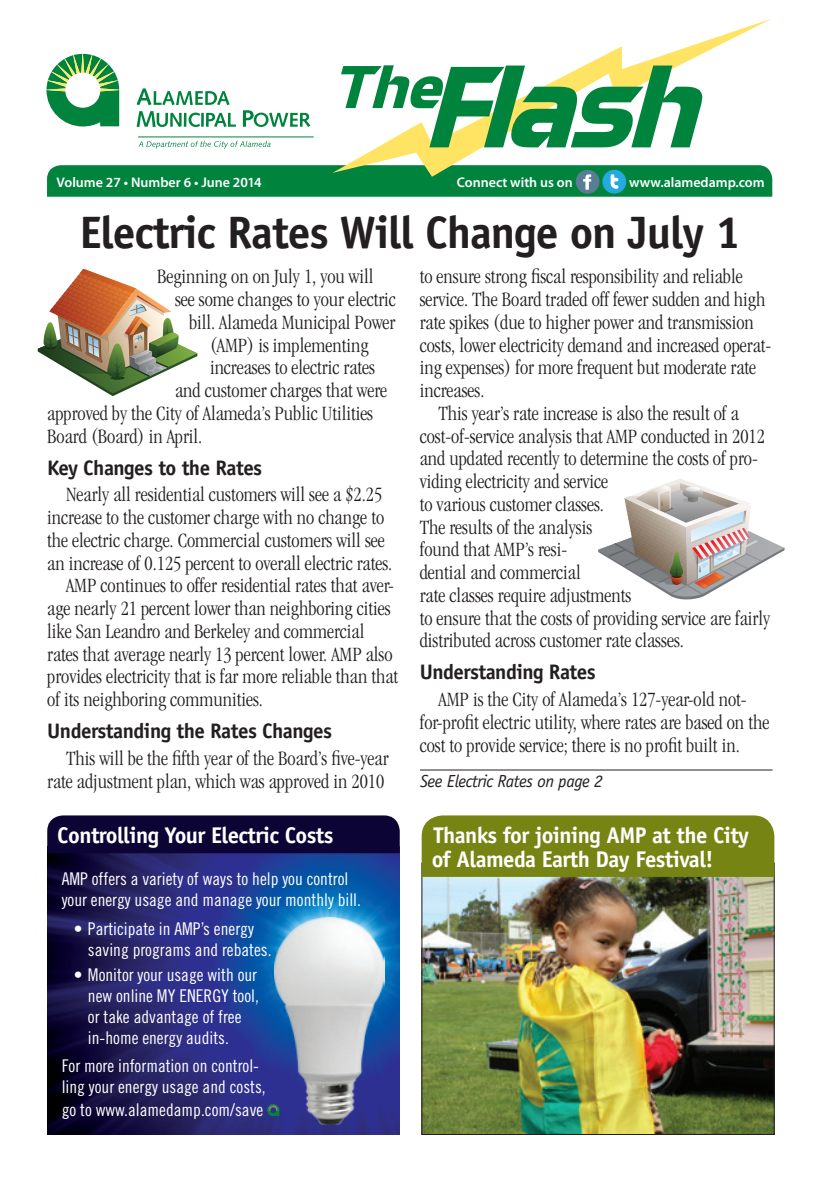
<style>
.page{position:relative;width:819px;height:1182px;background:#fff}
.page>*{position:absolute;margin:0;border:0;box-sizing:border-box;transform-origin:0 0}
.t1{font:700 45.5px "Officina Sans";letter-spacing:-.025em;color:#231f20}
.t2{font:700 22.75px/24.5px "Officina Sans";letter-spacing:-.025em;color:#fff}
.t3{font:300 condensed 21px/22.8px "Garamond";color:#231f20;text-align:right}
.t4{font:700 21px "Officina Sans";letter-spacing:-.025em;color:#231f20}
.t5{font:17.5px/21px "Trade Gothic Cond Eighteen";color:#fff}
.t6{font:italic 17.5px "Officina Sans";letter-spacing:-.025em;color:#231f20}
.t7{font:600 14px "Myriad Pro";color:#fff}
</style>
<div class="page">
<svg style="left:137px;top:88px;width:93px;height:17px"></svg>
<svg style="left:138px;top:141px;width:133px;height:8px"></svg>
<hr style="left:138px;top:137px;width:176px;height:1px;background:#00843d">
<svg style="left:46px;top:54px;width:73px;height:72px"></svg>
<svg style="left:137px;top:111px;width:63px;height:16px"></svg>
<hr style="left:201px;top:113px;width:3px;height:14px;background:#00843d">
<svg style="left:206px;top:113px;width:30px;height:14px"></svg>
<svg style="left:243px;top:110px;width:67px;height:17px"></svg>
<svg style="left:346px;top:19px;width:425px;height:146px"></svg>
<svg style="left:341px;top:65px;width:363px;height:83px"></svg>
<svg style="left:47px;top:165px;width:725px;height:32px;background:#0b8846"></svg>
<img style="left:424px;top:876px;width:348px;height:256px">
<div style="left:422px;top:815px;width:352px;height:61px;background:#758412"></div>
<hr style="left:420px;top:769px;width:353px;height:1px;background:#231f20">
<svg style="left:38px;top:269px;width:159px;height:127px"></svg>
<svg style="left:598px;top:479px;width:187px;height:121px"></svg>
<img style="left:47px;top:853px;width:353px;height:281px">
<div style="left:47px;top:815px;width:353px;height:38px;background:#0c0434"></div>
<svg style="left:267px;top:1103px;width:7px;height:12px"></svg>
<img style="left:274px;top:917px;width:111px;height:207px">
<p class="t7" style="left:57px;top:173px;width:206px">Volume 27 • Number 6 • June 2014</p>
<p class="t7" style="left:457px;top:173px;width:117px">Connect with us on</p>
<p class="t7" style="left:629px;top:173px;width:137px">www.alamedamp.com</p>
<h1 class="t1" style="left:80px;top:204px;width:663px">Electric Rates Will Change on July 1</h1>
<p class="t3" style="left:157px;top:265px;width:218px">Beginning on on July 1, you will</p>
<p class="t3" style="left:175px;top:288px;width:222px">see some changes to your electric</p>
<p class="t3" style="left:189px;top:311px;width:208px">bill. Alameda Municipal Power</p>
<p class="t3" style="left:210px;top:334px;width:160px">(AMP) is implementing</p>
<p class="t3" style="left:210px;top:356px;width:166px">increases to electric rates</p>
<p class="t3" style="left:175px;top:379px;width:214px">and customer charges that were</p>
<p class="t3" style="left:47px;top:402px;width:327px">approved by the City of Alameda’s Public Utilities</p>
<p class="t3" style="left:47px;top:424px;width:157px">Board (Board) in April.</p>
<p class="t4" style="left:47px;top:454px;width:217px">Key Changes to the Rates</p>
<p class="t3" style="left:66px;top:483px;width:318px">Nearly all residential customers will see a $2.25</p>
<p class="t3" style="left:47px;top:506px;width:338px">increase to the customer charge with no change to</p>
<p class="t3" style="left:47px;top:529px;width:339px">the electric charge. Commercial customers will see</p>
<p class="t3" style="left:47px;top:551px;width:347px">an increase of 0.125 percent to overall electric rates.</p>
<p class="t3" style="left:66px;top:574px;width:329px">AMP continues to offer residential rates that aver-</p>
<p class="t3" style="left:47px;top:597px;width:345px">age nearly 21 percent lower than neighboring cities</p>
<p class="t3" style="left:47px;top:620px;width:319px">like San Leandro and Berkeley and commercial</p>
<p class="t3" style="left:47px;top:642px;width:347px">rates that average nearly 13 percent lower. AMP also</p>
<p class="t3" style="left:47px;top:665px;width:352px">provides electricity that is far more reliable than that</p>
<p class="t3" style="left:47px;top:688px;width:217px">of its neighboring communities.</p>
<p class="t4" style="left:47px;top:718px;width:286px">Understanding the Rates Changes</p>
<p class="t3" style="left:47px;top:746px;width:343px">This will be the fifth year of the Board’s five-year rate adjustment plan, which was approved in 2010</p>
<p class="t2" style="left:57px;top:823px;width:278px">Controlling Your Electric Costs</p>
<p class="t5" style="left:62px;top:868px;width:301px">AMP offers a variety of ways to help you control your energy usage and manage your monthly bill.</p>
<p class="t5" style="left:88px;top:917px;width:185px;text-indent:-14px">• Participate in AMP’s energy saving programs and rebates.</p>
<p class="t5" style="left:88px;top:963px;width:173px;text-indent:-14px">• Monitor your usage with our new online MY ENERGY tool, or take advantage of free in-home energy audits.</p>
<p class="t5" style="left:62px;top:1055px;width:206px">For more information on control&shy;ling your energy usage and costs,</p>
<p class="t5" style="left:62px;top:1099px;width:203px">go to www.alamedamp.com/save</p>
<p class="t3" style="left:420px;top:265px;width:325px">to ensure strong fiscal responsibility and reliable</p>
<p class="t3" style="left:420px;top:288px;width:347px">service. The Board traded off fewer sudden and high</p>
<p class="t3" style="left:420px;top:311px;width:336px">rate spikes (due to higher power and transmission</p>
<p class="t3" style="left:420px;top:333px;width:353px">costs, lower electricity demand and increased operat-</p>
<p class="t3" style="left:420px;top:356px;width:338px">ing expenses) for more frequent but moderate rate</p>
<p class="t3" style="left:420px;top:379px;width:66px">increases.</p>
<p class="t3" style="left:439px;top:402px;width:302px">This year’s rate increase is also the result of a</p>
<p class="t3" style="left:420px;top:424px;width:347px">cost-of-service analysis that AMP conducted in 2012</p>
<p class="t3" style="left:420px;top:447px;width:340px">and updated recently to determine the costs of pro-</p>
<p class="t3" style="left:420px;top:470px;width:190px">viding electricity and service</p>
<p class="t3" style="left:420px;top:493px;width:186px">to various customer classes.</p>
<p class="t3" style="left:420px;top:515px;width:174px">The results of the analysis</p>
<p class="t3" style="left:420px;top:538px;width:149px">found that AMP’s resi-</p>
<p class="t3" style="left:420px;top:561px;width:162px">dential and commercial</p>
<p class="t3" style="left:420px;top:584px;width:213px">rate classes require adjustments</p>
<p class="t3" style="left:420px;top:606px;width:352px">to ensure that the costs of providing service are fairly</p>
<p class="t3" style="left:420px;top:629px;width:266px">distributed across customer rate classes.</p>
<p class="t4" style="left:420px;top:659px;width:178px">Understanding Rates</p>
<p class="t3" style="left:420px;top:688px;width:351px;text-align:left;text-indent:19px">AMP is the City of Alameda’s 127-year-old not&shy;for-profit electric utility, where rates are based on the cost to provide service; there is no profit built in.</p>
<p class="t6" style="left:420px;top:770px;width:184px">See Electric Rates on page 2</p>
<p class="t2" style="left:432px;top:822px;width:319px">Thanks for joining AMP at the City of Alameda Earth Day Festival!</p>
</div>
